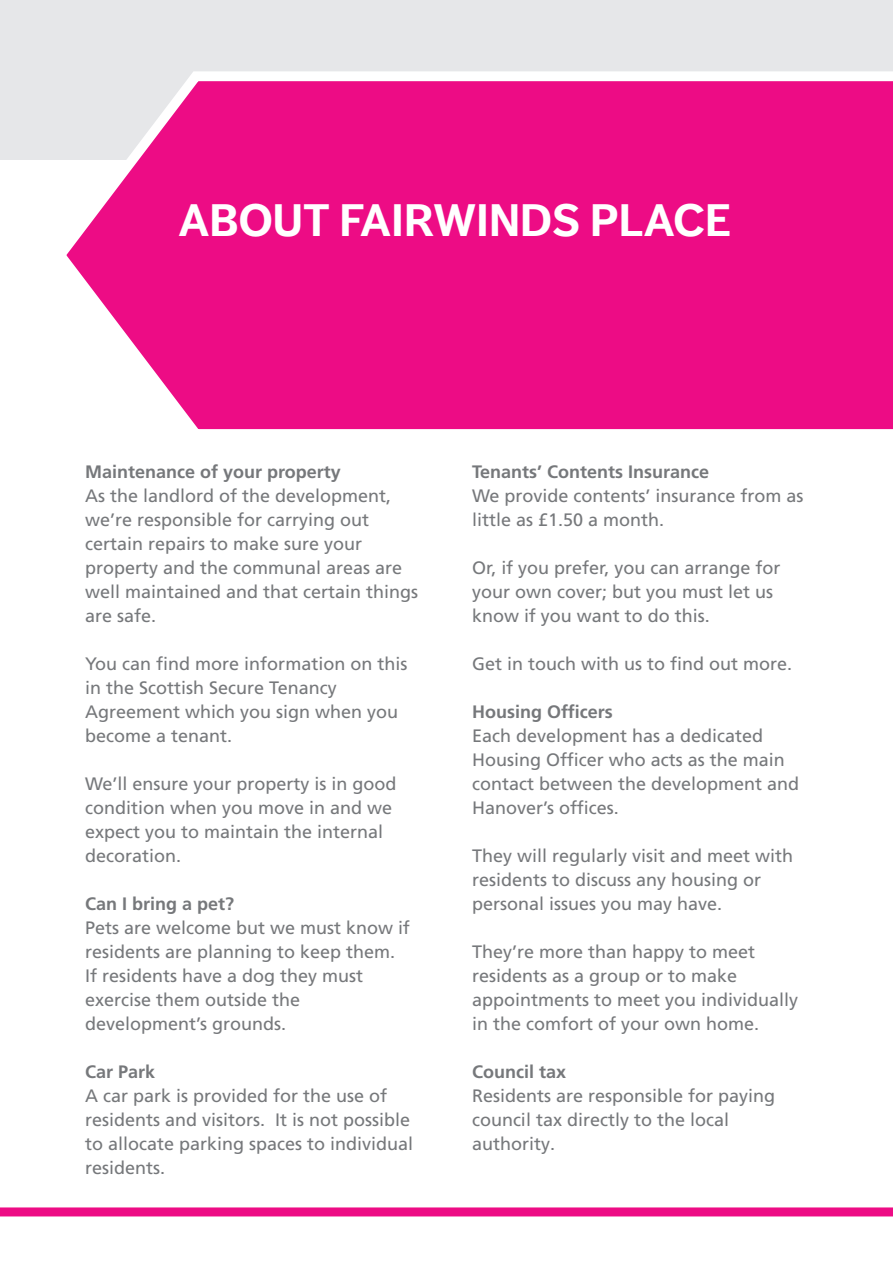
<style>
.page{position:relative;width:893px;height:1263px;background:#fff}
.page>*{position:absolute;margin:0;border:0;box-sizing:border-box;transform-origin:0 0}
.t1{font:700 45px "Dagny OT";color:#fff}
.t2{font:18px/24px "Frutiger LT Pro";color:#76787b}
.t3{font:700 18px "Frutiger LT Pro";color:#76787b}
</style>
<div class="page">
<div style="left:0;top:0;width:893px;height:160px;background:#e6e7e9"></div>
<div style="left:0;top:1207px;width:893px;height:9px;background:#ed0c85"></div>
<svg style="left:66px;top:71px;width:827px;height:359px;background:#ee2591"></svg>
<p class="t1" style="left:179px;top:193px;width:554px">ABOUT FAIRWINDS PLACE</p>
<p class="t3" style="left:85px;top:461px;width:257px">Maintenance of your property</p>
<p class="t2" style="left:85px;top:484px;width:335px">As the landlord of the development, we’re responsible for carrying out certain repairs to make sure your property and the communal areas are well maintained and that certain things are safe.</p>
<p class="t2" style="left:85px;top:652px;width:324px">You can find more information on this in the Scottish Secure Tenancy<br>Agreement which you sign when you become a tenant.</p>
<p class="t2" style="left:85px;top:772px;width:313px">We’ll ensure your property is in good condition when you move in and we expect you to maintain the internal decoration.</p>
<p class="t3" style="left:85px;top:893px;width:151px">Can I bring a pet?</p>
<p class="t2" style="left:85px;top:916px;width:326px">Pets are welcome but we must know if residents are planning to keep them.<br>If residents have a dog they must exercise them outside the development’s grounds.</p>
<p class="t3" style="left:85px;top:1061px;width:72px">Car Park</p>
<p class="t2" style="left:85px;top:1084px;width:330px">A car park is provided for the use of residents and visitors. It is not possible to allocate parking spaces to individual residents.</p>
<p class="t3" style="left:472px;top:461px;width:239px">Tenants’ Contents Insurance</p>
<p class="t2" style="left:472px;top:484px;width:333px">We provide contents’ insurance from as little as £1.50 a month.</p>
<p class="t2" style="left:472px;top:556px;width:310px">Or, if you prefer, you can arrange for your own cover; but you must let us know if you want to do this.</p>
<p class="t2" style="left:472px;top:652px;width:322px">Get in touch with us to find out more.</p>
<p class="t3" style="left:472px;top:701px;width:142px">Housing Officers</p>
<p class="t2" style="left:472px;top:724px;width:329px">Each development has a dedicated<br>Housing Officer who acts as the main contact between the development and<br>Hanover’s offices.</p>
<p class="t2" style="left:472px;top:844px;width:323px">They will regularly visit and meet with residents to discuss any housing or personal issues you may have.</p>
<p class="t2" style="left:472px;top:940px;width:328px">They’re more than happy to meet residents as a group or to make appointments to meet you individually in the comfort of your own home.</p>
<p class="t3" style="left:472px;top:1061px;width:96px">Council tax</p>
<p class="t2" style="left:472px;top:1084px;width:305px">Residents are responsible for paying council tax directly to the local authority.</p>
</div>
